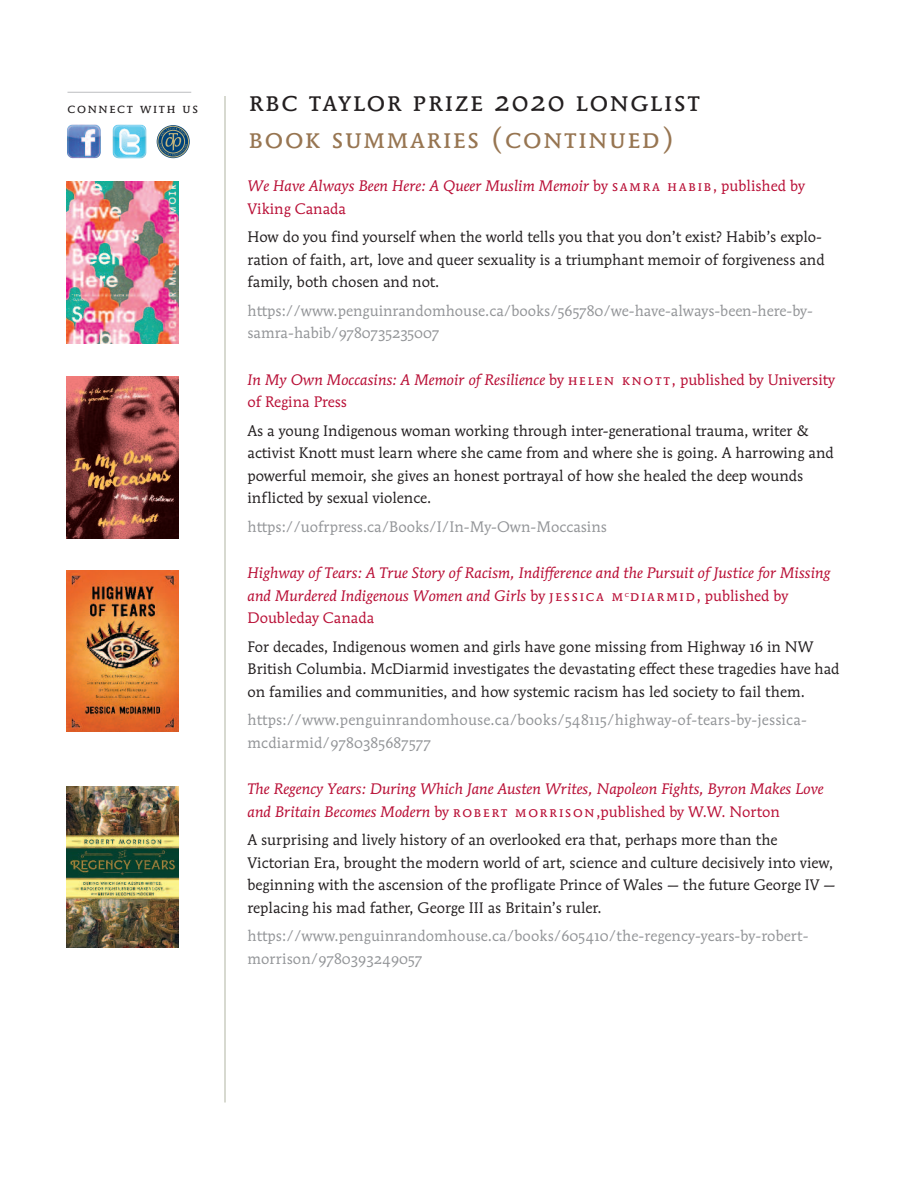
<style>
.page{position:relative;width:918px;height:1188px;background:#fff}
.page>*{position:absolute;margin:0;border:0;box-sizing:border-box;transform-origin:0 0}
.t1{font:28.5px "Mendoza Small Caps";letter-spacing:.06em;color:#231f20}
.t2{font:28.5px "Mendoza Small Caps";letter-spacing:.06em;color:#977551}
.t3{font:15px/22.5px "Mendoza";color:#231f20}
.t4{font:italic 15px/22.5px "Mendoza";color:#b90f36}
.t5{font:15px/22.5px "Mendoza";letter-spacing:.005em;color:#939598}
.t6{font:15px/22.5px "Mendoza";color:#b90f36}
.t7{font:13.8px "Mendoza Small Caps";letter-spacing:.12em;color:#231f20}
.s1{font-style:normal}
.s2{font-family:"Mendoza Small Caps";font-style:normal}
.s3{font-style:italic}
.s4{font-family:"Mendoza Small Caps"}
</style>
<div class="page">
<hr style="left:225px;top:96px;width:1px;height:1006px;background:#b0b5a2">
<img style="left:66px;top:376px;width:112px;height:162px">
<img style="left:66px;top:786px;width:112px;height:162px">
<img style="left:66px;top:570px;width:112px;height:162px">
<hr style="left:68px;top:92px;width:123px;height:1px;background:#bcbdc0">
<img style="left:67px;top:124px;width:34px;height:33px">
<img style="left:113px;top:124px;width:33px;height:34px">
<svg style="left:157px;top:125px;width:33px;height:33px"></svg>
<svg style="left:159px;top:128px;width:28px;height:28px"></svg>
<div style="left:162px;top:130px;width:23px;height:23px;border:1px solid #c3b47c;border-radius:50%"></div>
<div style="left:158px;top:126px;width:31px;height:31px;border:1px solid #c3b47c;border-radius:50%"></div>
<img style="left:66px;top:182px;width:112px;height:162px">
<p class="t7" style="left:68px;top:101px;width:132px">Connect with us</p>
<h1 class="t1" style="left:249px;top:84px;width:453px">RBC Taylor Prize 2020 Longlist</h1>
<h1 class="t2" style="left:249px;top:122px;width:427px">Book Summaries (continued)</h1>
<p class="t4" style="left:248px;top:175px;width:559px">We Have Always Been Here: A Queer Muslim Memoir <span class="s1">by</span> <span class="s2">Samra Habib</span><span class="s1">, published by<br>Viking Canada</span></p>
<p class="t3" style="left:248px;top:226px;width:579px">How do you find yourself when the world tells you that you don’t exist? Habib’s explo&shy;ration of faith, art, love and queer sexuality is a triumphant memoir of forgiveness and family, both chosen and not.</p>
<p class="t5" style="left:248px;top:299px;width:567px">https://www.penguinrandomhouse.ca/books/565780/we-have-always-been-here-by&shy;samra-habib/9780735235007</p>
<p class="t6" style="left:248px;top:368px;width:589px"><span class="s3">In My Own Moccasins: A Memoir of Resilience</span> by <span class="s4">He l en Knot t</span> , published by University of Regina Press</p>
<p class="t3" style="left:248px;top:419px;width:588px">As a young Indigenous woman working through inter-generational trauma, writer &amp; activist Knott must learn where she came from and where she is going. A harrowing and powerful memoir, she gives an honest portrayal of how she healed the deep wounds inflicted by sexual violence.</p>
<p class="t5" style="left:248px;top:515px;width:361px">https://uofrpress.ca/Books/I/In-My-Own-Moccasins</p>
<p class="t4" style="left:248px;top:562px;width:584px">Highway of Tears: A True Story of Racism, Indifference and the Pursuit of Justice for Missing and Murdered Indigenous Women and Girls <span class="s1">by</span> <span class="s2">J e s s ica M</span> <sup>c</sup><span class="s2">Diarmid</span><span class="s1">, published by<br>Doubleday Canada</span></p>
<p class="t3" style="left:248px;top:635px;width:594px">For decades, Indigenous women and girls have gone missing from Highway 16 in NW<br>British Columbia. McDiarmid investigates the devastating effect these tragedies have had on families and communities, and how systemic racism has led society to fail them.</p>
<p class="t5" style="left:248px;top:709px;width:561px">https://www.penguinrandomhouse.ca/books/548115/highway-of-tears-by-jessica&shy;mcdiarmid/9780385687577</p>
<p class="t4" style="left:248px;top:778px;width:578px">The Regency Years: During Which Jane Austen Writes, Napoleon Fights, Byron Makes Love and Britain Becomes Modern <span class="s1">by</span> <span class="s2">Robert Morri son</span><span class="s1">,published by W.W. Norton</span></p>
<p class="t3" style="left:247px;top:829px;width:590px">A surprising and lively history of an overlooked era that, perhaps more than the Victorian Era, brought the modern world of art, science and culture decisively into view, beginning with the ascension of the profligate Prince of Wales — the future George IV — replacing his mad father, George III as Britain’s ruler.</p>
<p class="t5" style="left:248px;top:925px;width:563px">https://www.penguinrandomhouse.ca/books/605410/the-regency-years-by-robert&shy;morrison/9780393249057</p>
</div>
